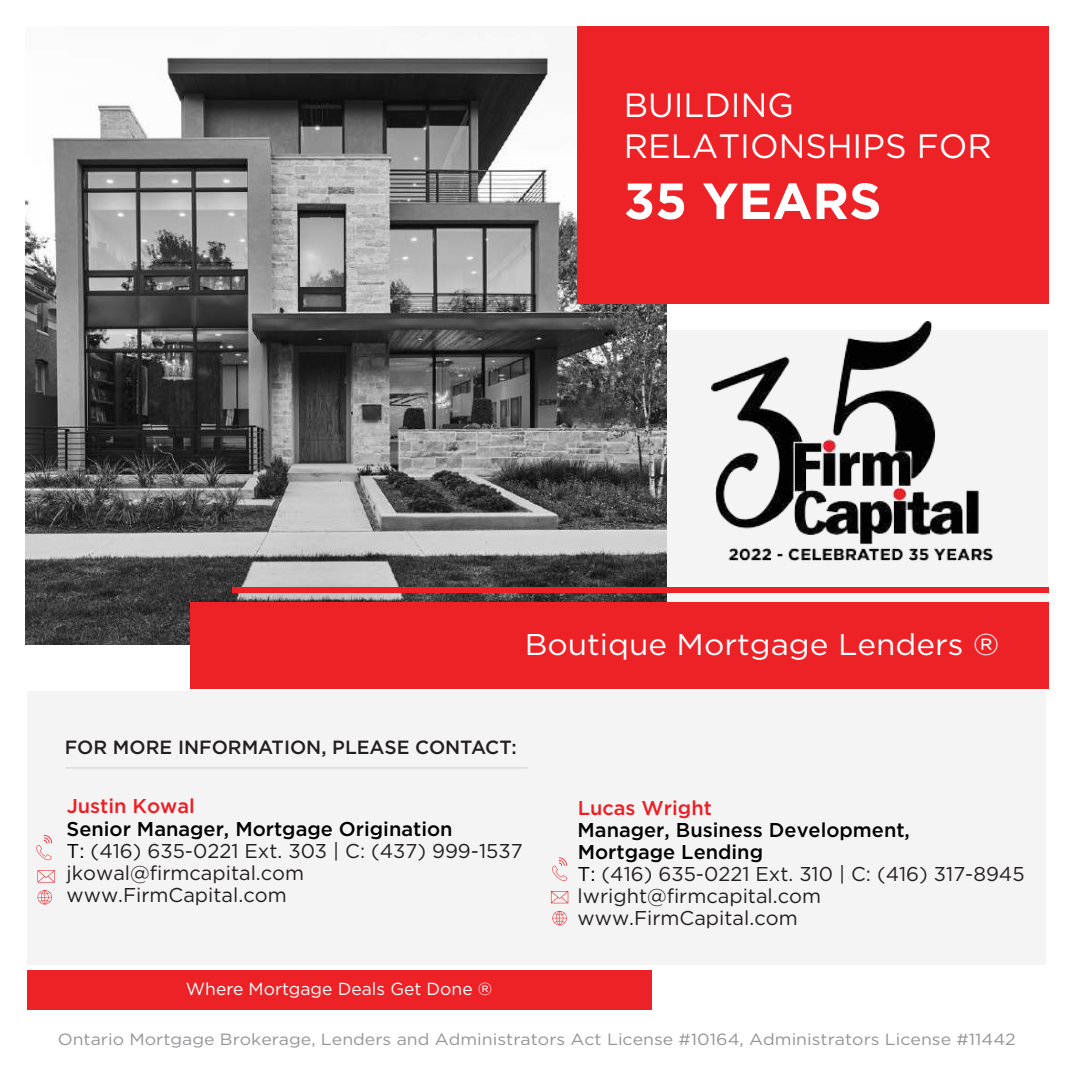
<style>
.page{position:relative;width:1080px;height:1080px;background:#fff}
.page>*{position:absolute;margin:0;border:0;box-sizing:border-box;transform-origin:0 0}
.t1{font:700 50.75px "Gotham HTF";color:#fff}
.t2{font:33.75px/41px "Gotham HTF";color:#fff}
.t3{font:30px "Gotham HTF";color:#fff;scale:1.05 1}
.t4{font:20px/22px "Gotham HTF";color:#231f20}
.t5{font:500 20px "Gotham HTF";color:#ee1d23}
.t6{font:500 19px "Gotham HTF";color:#231f20}
.t7{font:17.5px "Gotham HTF";color:#fff}
.t8{font:16.25px "Gotham HTF";color:#939598;scale:1.09 1}
.s1{font-weight:500;color:#000}
.s2{color:#000}
</style>
<div class="page">
<div style="left:27px;top:691px;width:1018px;height:273px;background:#f4f4f5"></div>
<div style="left:580px;top:330px;width:467px;height:274px;background:#f4f4f5"></div>
<img style="left:26px;top:57px;width:640px;height:588px">
<div style="left:28px;top:970px;width:624px;height:40px;background:#ec2227"></div>
<hr style="left:66px;top:767px;width:462px;height:2px;background:#dcdddf">
<svg style="left:36px;top:835px;width:16px;height:25px"></svg>
<svg style="left:38px;top:890px;width:14px;height:14px"></svg>
<svg style="left:38px;top:870px;width:17px;height:13px"></svg>
<img style="left:712px;top:322px;width:281px;height:239px">
<div style="left:577px;top:26px;width:471px;height:277px;background:#ec2227"></div>
<div style="left:190px;top:602px;width:858px;height:87px;background:#ec2227"></div>
<div style="left:232px;top:587px;width:816px;height:5px;background:#ec2227"></div>
<svg style="left:552px;top:911px;width:15px;height:14px"></svg>
<svg style="left:551px;top:891px;width:17px;height:12px"></svg>
<svg style="left:552px;top:857px;width:15px;height:24px"></svg>
<h2 class="t2" style="left:624px;top:84px;width:370px">BUILDING<br>RELATIONSHIPS FOR</h2>
<h1 class="t1" style="left:624px;top:172px;width:259px">35 YEARS</h1>
<h3 class="t3" style="left:525px;top:628px;width:453px">Boutique Mortgage Lenders ®</h3>
<p class="t6" style="left:65px;top:736px;width:453px">FOR MORE INFORMATION, PLEASE CONTACT:</p>
<p class="t5" style="left:67px;top:795px;width:130px">Justin Kowal</p>
<p class="t4" style="left:67px;top:817px;width:458px"><span class="s1">Senior Manager, Mortgage Origination<br></span><span class="s2">T:</span> (416) 635-0221 Ext. 303 | C: (437) 999-1537 jkowal@firmcapital.com www.FirmCapital.com</p>
<p class="t7" style="left:186px;top:980px;width:308px">Where Mortgage Deals Get Done ®</p>
<p class="t5" style="left:578px;top:796px;width:136px">Lucas Wright</p>
<p class="t4" style="left:578px;top:818px;width:449px"><span class="s1">Manager, Business Development,<br>Mortgage Lending<br></span><span class="s2">T:</span> (416) 635-0221 Ext. 310 | C: (416) 317-8945 lwright@firmcapital.com www.FirmCapital.com</p>
<p class="t8" style="left:58px;top:1031px;width:880px">Ontario Mortgage Brokerage, Lenders and Administrators Act License #10164, Administrators License #11442</p>
</div>
